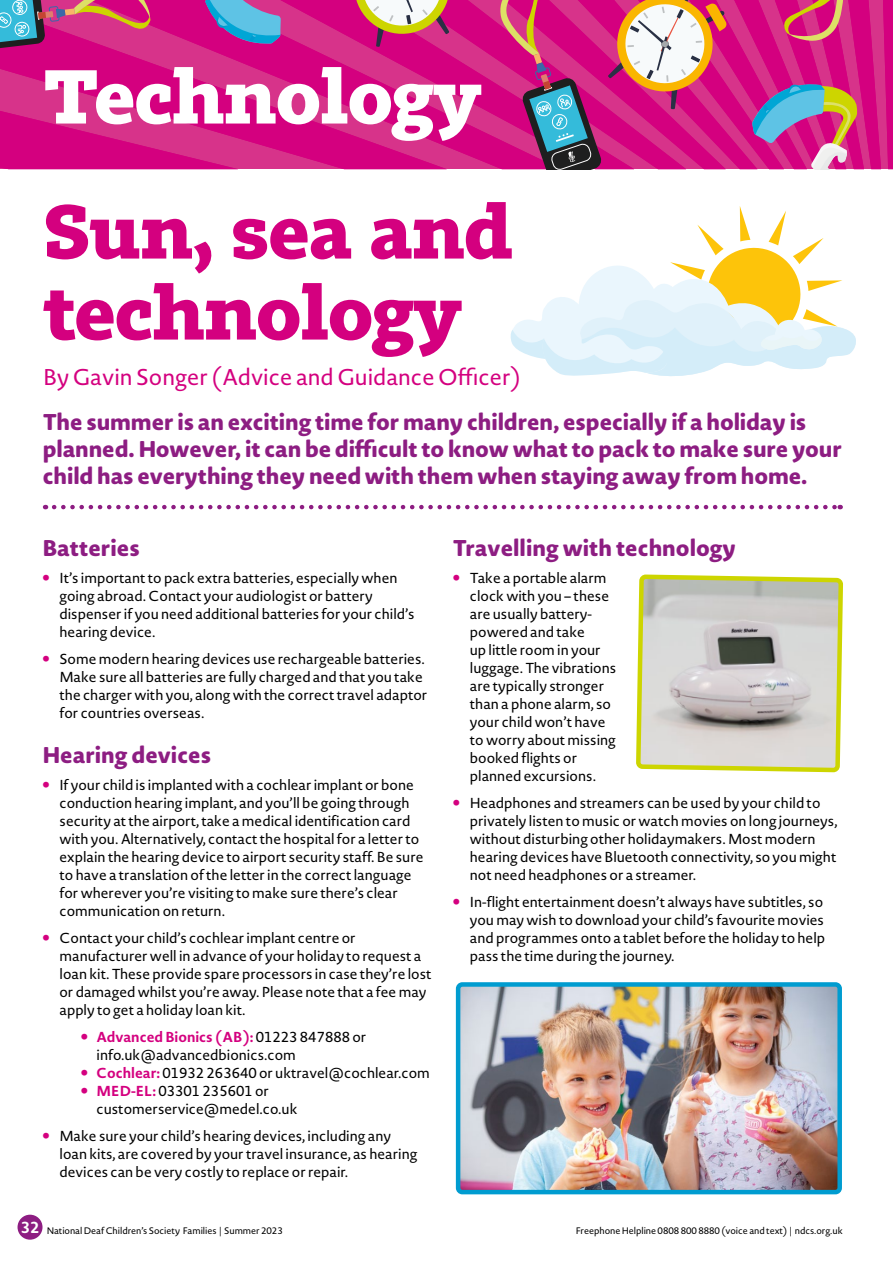
<style>
.page{position:relative;width:893px;height:1263px;background:#fff}
.page>*{position:absolute;margin:0;border:0;box-sizing:border-box;transform-origin:0 0}
.t1{font:700 75px/81px "Tabac Slab";letter-spacing:-.015em;color:#d4007f}
.t2{font:700 75px "Tabac Slab";letter-spacing:-.01em;color:#fff}
.t3{font:800 22.5px/27px "Novel Sans Rd Pro";letter-spacing:-.005em;color:#8d1d82}
.t4{font:22.5px "Novel Sans Pro";color:#d4007f}
.t5{font:14.25px/18px "Novel Sans Pro";color:#000}
.t6{font:9.3px "Novel Sans Pro";letter-spacing:-.005em;color:#000}
.s1{font-family:"Novel Sans Rd Pro";font-weight:800;font-size:24px;color:#d4007f}
.s2{font-weight:700;color:#d4007f}
.s3{font-family:"Novel Sans Rd Pro";font-weight:700;font-size:15.75px;color:#fff}
</style>
<div class="page">
<div style="left:18px;top:1215px;width:25px;height:25px;background:#8d1d82;border-radius:50%"></div>
<svg style="left:151px;top:0;width:338px;height:169px;background:#d51283"></svg>
<svg style="left:0;top:4px;width:447px;height:165px;background:#d51483"></svg>
<svg style="left:0;top:107px;width:238px;height:62px;background:#d51583"></svg>
<svg style="left:0;top:0;width:151px;height:53px;background:#b14a87"></svg>
<svg style="left:345px;top:0;width:109px;height:47px"></svg>
<svg style="left:489px;top:0;width:404px;height:169px;background:#c73f84"></svg>
<svg style="left:199px;top:0;width:82px;height:49px;background:#856bb5"></svg>
<svg style="left:54px;top:505px;width:580px;height:4px"></svg>
<svg style="left:634px;top:63px;width:211px;height:1132px"></svg>
<img style="left:461px;top:987px;width:376px;height:202px">
<div style="left:456px;top:982px;width:386px;height:212px;border:4px solid #009cd0;border-radius:4px"></div>
<svg style="left:510px;top:206px;width:346px;height:174px"></svg>
<h1 class="t2" style="left:44px;top:50px;width:439px">Technology</h1>
<h1 class="t1" style="left:43px;top:191px;width:471px">Sun, sea and technology</h1>
<h2 class="t4" style="left:43px;top:360px;width:479px">By Gavin Songer (Advice and Guidance Officer)</h2>
<h2 class="t3" style="left:43px;top:407px;width:801px">The summer is an exciting time for many children, especially if a holiday is planned. However, it can be difficult to know what to pack to make sure your child has everything they need with them when staying away from home.</h2>
<h2 class="t3" style="left:43px;top:533px;width:99px">Batteries</h2>
<p class="t5" style="left:60px;top:568px;width:357px;text-indent:-17px"><span class="s1">•</span> It’s important to pack extra batteries, especially when going abroad. Contact your audiologist or battery dispenser if you need additional batteries for your child’s hearing device.</p>
<p class="t5" style="left:60px;top:649px;width:369px;text-indent:-17px"><span class="s1">•</span> Some modern hearing devices use rechargeable batteries.<br>Make sure all batteries are fully charged and that you take the charger with you, along with the correct travel adaptor for countries overseas.</p>
<h2 class="t3" style="left:43px;top:740px;width:170px">Hearing devices</h2>
<p class="t5" style="left:60px;top:775px;width:366px;text-indent:-17px"><span class="s1">•</span> If your child is implanted with a cochlear implant or bone conduction hearing implant, and you’ll be going through security at the airport, take a medical identification card with you. Alternatively, contact the hospital for a letter to explain the hearing device to airport security staff. Be sure to have a translation of the letter in the correct language for wherever you’re visiting to make sure there’s clear communication on return.</p>
<p class="t5" style="left:60px;top:928px;width:374px;text-indent:-17px"><span class="s1">•</span> Contact your child’s cochlear implant centre or manufacturer well in advance of your holiday to request a loan kit. These provide spare processors in case they’re lost or damaged whilst you’re away. Please note that a fee may apply to get a holiday loan kit.</p>
<p class="t5" style="left:97px;top:1027px;width:271px;text-indent:-16px"><span class="s1">•</span> <span class="s2">Advanced Bionics (AB):</span> 01223 847888 or info.uk@advancedbionics.com</p>
<p class="t5" style="left:81px;top:1063px;width:351px"><span class="s1">•</span> <span class="s2">Cochlear:</span> 01932 263640 or uktravel@cochlear.com</p>
<p class="t5" style="left:97px;top:1081px;width:202px;text-indent:-16px"><span class="s1">•</span> <span class="s2">MED-EL:</span> 03301 235601 or customerservice@medel.co.uk</p>
<p class="t5" style="left:60px;top:1126px;width:359px;text-indent:-17px"><span class="s1">•</span> Make sure your child’s hearing devices, including any loan kits, are covered by your travel insurance, as hearing devices can be very costly to replace or repair.</p>
<h2 class="t3" style="left:453px;top:533px;width:285px">Travelling with technology</h2>
<p class="t5" style="left:470px;top:568px;width:148px;text-indent:-17px"><span class="s1">•</span> Take a portable alarm clock with you – these are usually battery&shy;powered and take<br>up little room in your luggage. The vibrations are typically stronger than a phone alarm, so your child won’t have to worry about missing booked flights or planned excursions.</p>
<p class="t5" style="left:470px;top:793px;width:369px;text-indent:-17px"><span class="s1">•</span> Headphones and streamers can be used by your child to privately listen to music or watch movies on long journeys, without disturbing other holidaymakers. Most modern hearing devices have Bluetooth connectivity, so you might not need headphones or a streamer.</p>
<p class="t5" style="left:470px;top:892px;width:357px;text-indent:-17px"><span class="s1">•</span> In-flight entertainment doesn’t always have subtitles, so you may wish to download your child’s favourite movies and programmes onto a tablet before the holiday to help pass the time during the journey.</p>
<p class="t6" style="left:21px;top:1224px;width:263px"><span class="s3">32</span> National Deaf Children’s Society Families | Summer 2023</p>
<p class="t6" style="left:576px;top:1224px;width:269px">Freephone Helpline 0808 800 8880 (voice and text) | ndcs.org.uk</p>
</div>
